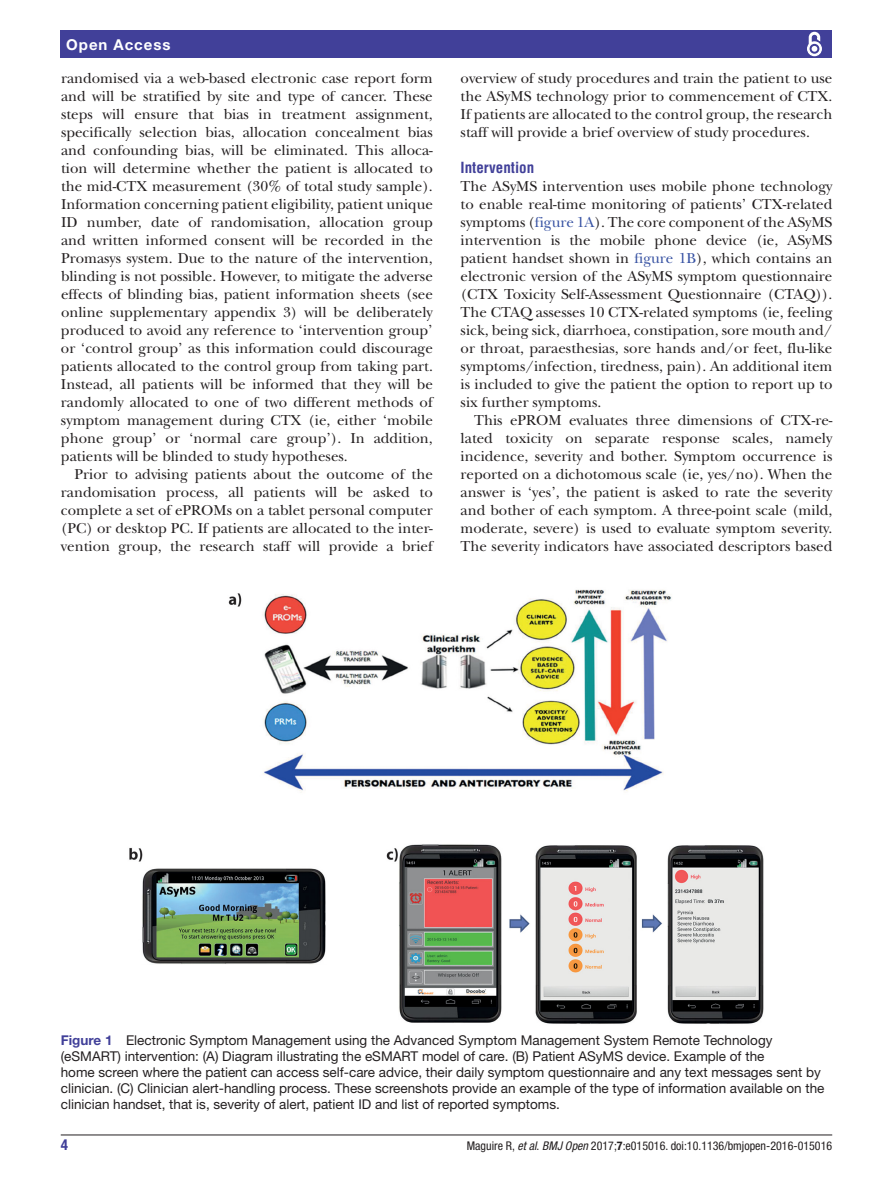
<style>
.page{position:relative;width:893px;height:1191px;background:#fff}
.page>*{position:absolute;margin:0;border:0;box-sizing:border-box;transform-origin:0 0}
.t1{font:15px/18px "New Baskerville";color:#231f20;text-align:justify}
.t2{font:700 condensed 15px "Helvetica LT Std";color:#414099}
.t3{font:700 15px "Helvetica Neue LT Std";letter-spacing:.065em;color:#fff}
.t4{font:700 condensed 15px "Helvetica Neue LT Std";color:#414099}
.t5{font:13.5px/16.2px "Helvetica Neue LT Std";color:#231f20}
.t6{font:condensed 12px "Helvetica Neue LT Std";color:#231f20}
.s1{color:#3853a3}
.s2{font-weight:700;color:#414099}
.s3{font-style:italic}
.s4{font-weight:700}
</style>
<div class="page">
<hr style="left:61px;top:1134px;width:771px;height:1px;background:#231f20">
<div style="left:61px;top:31px;width:771px;height:27px;background:#414099"></div>
<svg style="left:807px;top:31px;width:15px;height:26px"></svg>
<img style="left:129px;top:589px;width:635px;height:435px">
<p class="t3" style="left:66px;top:35px;width:106px">Open Access</p>
<p class="t1" style="left:61px;top:69px;width:373px">randomised via a web-based electronic case report form and will be stratified by site and type of cancer. These steps will ensure that bias in treatment assignment, specifically selection bias, allocation concealment bias and confounding bias, will be eliminated. This alloca&shy;tion will determine whether the patient is allocated to the mid-CTX measurement (30% of total study sample).<br>Information concerning patient eligibility, patient unique ID number, date of randomisation, allocation group and written informed consent will be recorded in the Promasys system. Due to the nature of the intervention, blinding is not possible. However, to mitigate the adverse effects of blinding bias, patient information sheets (see online supplementary appendix 3) will be deliberately produced to avoid any reference to ‘intervention group’ or ‘control group’ as this information could discourage patients allocated to the control group from taking part.<br>Instead, all patients will be informed that they will be randomly allocated to one of two different methods of symptom management during CTX (ie, either ‘mobile phone group’ or ‘normal care group’). In addition, patients will be blinded to study hypotheses.</p>
<p class="t1" style="left:61px;top:465px;width:373px;text-indent:14px">Prior to advising patients about the outcome of the randomisation process, all patients will be asked to complete a set of ePROMs on a tablet personal computer (PC) or desktop PC. If patients are allocated to the inter&shy;vention group, the research staff will provide a brief</p>
<p class="t1" style="left:461px;top:69px;width:373px">overview of study procedures and train the patient to use the ASyMS technology prior to commencement of CTX.<br>If patients are allocated to the control group, the research staff will provide a brief overview of study procedures.</p>
<p class="t2" style="left:461px;top:158px;width:75px">Intervention</p>
<p class="t1" style="left:461px;top:177px;width:373px">The ASyMS intervention uses mobile phone technology to enable real-time monitoring of patients’ CTX-related symptoms (<span class="s1">figure 1A</span>). The core component of the ASyMS intervention is the mobile phone device (ie, ASyMS patient handset shown in <span class="s1">figure 1B</span>), which contains an electronic version of the ASyMS symptom questionnaire (CTX Toxicity Self-Assessment Questionnaire (CTAQ)).<br>The CTAQ assesses 10 CTX-related symptoms (ie, feeling sick, being sick, diarrhoea, constipation, sore mouth and/ or throat, paraesthesias, sore hands and/or feet, flu-like symptoms/infection, tiredness, pain). An additional item is included to give the patient the option to report up to six further symptoms.</p>
<p class="t1" style="left:461px;top:411px;width:373px;text-indent:14px">This ePROM evaluates three dimensions of CTX-re&shy;lated toxicity on separate response scales, namely incidence, severity and bother. Symptom occurrence is reported on a dichotomous scale (ie, yes/no). When the answer is ‘yes’, the patient is asked to rate the severity and bother of each symptom. A three-point scale (mild, moderate, severe) is used to evaluate symptom severity.<br>The severity indicators have associated descriptors based</p>
<p class="t5" style="left:61px;top:1031px;width:765px"><span class="s2">Figure 1</span> Electronic Symptom Management using the Advanced Symptom Management System Remote Technology (eSMART) intervention: (A) Diagram illustrating the eSMART model of care. (B) Patient ASyMS device. Example of the<br>home screen where the patient can access self-care advice, their daily symptom questionnaire and any text messages sent by clinician. (C) Clinician alert-handling process. These screenshots provide an example of the type of information available on the clinician handset, that is, severity of alert, patient ID and list of reported symptoms.</p>
<p class="t4" style="left:61px;top:1135px;width:9px">4</p>
<p class="t6" style="left:467px;top:1138px;width:367px">Maguire R, <span class="s3">et al</span>. <span class="s3">BMJ Open</span> 2017;<span class="s4">7</span>:e015016. doi:10.1136/bmjopen-2016-015016</p>
</div>
